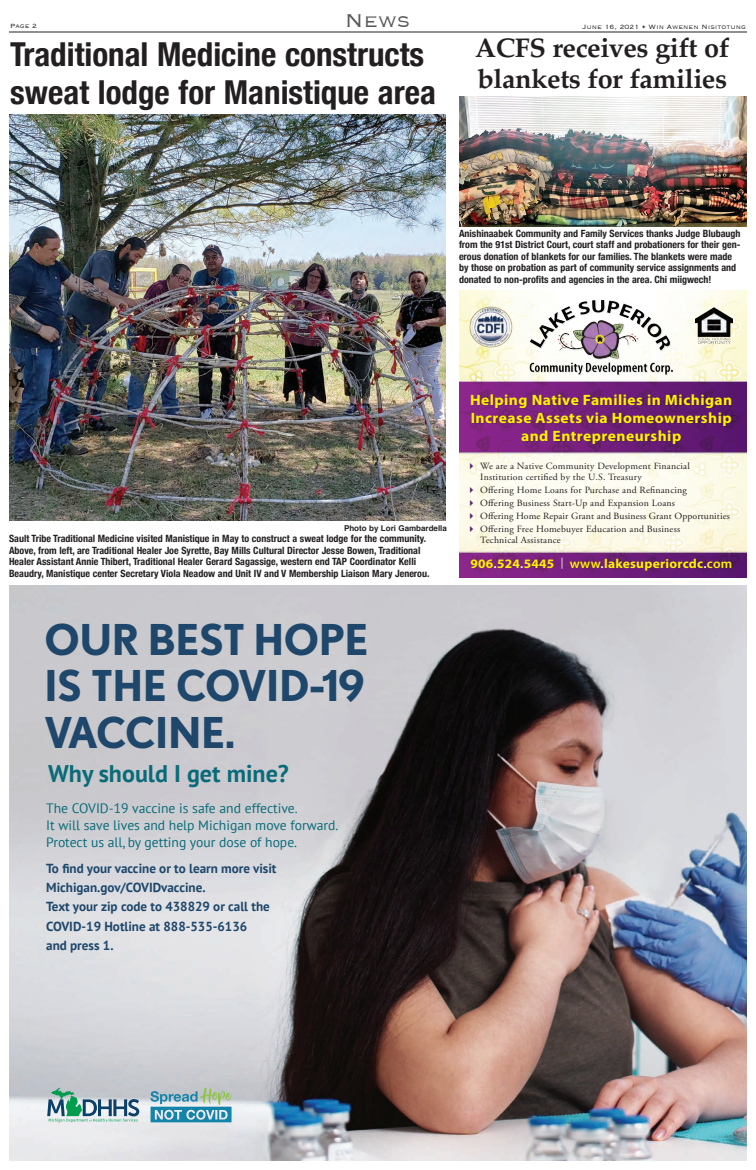
<style>
.page{position:relative;width:756px;height:1170px;background:#fff}
.page>*{position:absolute;margin:0;border:0;box-sizing:border-box;transform-origin:0 0}
.t1{font:700 42.5px/46.5px "Nobel";letter-spacing:-.01em;color:#1e476b;text-align:justify}
.t2{font:700 condensed 33px/37.9px "Helvetica Neue";color:#231f20}
.t3{font:700 27px/31.1px "Palatino";letter-spacing:-.015em;color:#231f20}
.t4{font:700 24.1px "PT Sans";color:#096b79}
.t5{font:300 24px "Copperplate";color:#57585a}
.t6{font:700 15px/18px "Myriad Pro";letter-spacing:.03em;color:#fff101;text-align:center}
.t7{font:13.6px/17px "PT Sans";color:#096b79}
.t8{font:700 13.1px/19.2px "PT Sans";color:#1e476b}
.t9{font:700 13px "Myriad Pro";letter-spacing:.02em;color:#fff101}
.t10{font:700 condensed 10px/11.5px "Helvetica Neue";color:#231f20}
.t11{font:9.5px/11.4px "Adobe Garamond Pro";letter-spacing:.02em;color:#231f20}
.t12{font:300 8px "Copperplate";color:#231f20}
.t13{font:700 8px "Helvetica";color:#231f20}
.s1{color:#56266e}
.s2{font-weight:600;color:#fff}
.s3{font-weight:400;font-size:11px;color:#fff}
.s4{font-weight:600}
</style>
<div class="page">
<hr style="left:9px;top:32px;width:738px;height:1px;background:#231f20">
<img style="left:9px;top:585px;width:738px;height:576px">
<svg style="left:47px;top:1088px;width:92px;height:34px;background:#95b5b6"></svg>
<svg style="left:150px;top:1088px;width:82px;height:34px;background:#82b4c0"></svg>
<img style="left:459px;top:290px;width:287px;height:288px">
<img style="left:526px;top:298px;width:149px;height:78px">
<img style="left:467px;top:304px;width:46px;height:45px">
<img style="left:695px;top:308px;width:37px;height:36px">
<div style="left:471px;top:395px;width:261px;height:50px;background:#231f20;opacity:.2"></div>
<div style="left:471px;top:558px;width:262px;height:13px;background:#231f20;opacity:.2"></div>
<img style="left:459px;top:96px;width:288px;height:131px">
<img style="left:9px;top:115px;width:436px;height:406px">
<p class="t12" style="left:10px;top:20px;width:29px">Page 2</p>
<h3 class="t5" style="left:345px;top:5px;width:67px">News</h3>
<p class="t12" style="left:583px;top:21px;width:165px">June 16, 2021 • Win Awenen Nisitotung</p>
<h2 class="t2" style="left:10px;top:33px;width:427px">Traditional Medicine constructs sweat lodge for Manistique area</h2>
<h3 class="t3" style="left:475px;top:31px;width:256px">ACFS receives gift of blankets for families</h3>
<p class="t10" style="left:459px;top:227px;width:283px">Anishinaabek Community and Family Services thanks Judge Blubaugh from the 91st District Court, court staff and probationers for their gen&shy;erous donation of blankets for our families. The blankets were made by those on probation as part of community service assignments and donated to non-profits and agencies in the area. Chi miigwech!</p>
<p class="t13" style="left:344px;top:521px;width:104px">Photo by Lori Gambardella</p>
<p class="t10" style="left:9px;top:532px;width:422px">Sault Tribe Traditional Medicine visited Manistique in May to construct a sweat lodge for the community.<br>Above, from left, are Traditional Healer Joe Syrette, Bay Mills Cultural Director Jesse Bowen, Traditional Healer Assistant Annie Thibert, Traditional Healer Gerard Sagassige, western end TAP Coordinator Kelli Beaudry, Manistique center Secretary Viola Neadow and Unit IV and V Membership Liaison Mary Jenerou.</p>
<h1 class="t1" style="left:44px;top:616px;width:326px">OUR BEST HOPE IS THE COVID-19<br>VACCINE.</h1>
<h3 class="t4" style="left:48px;top:757px;width:242px">Why should I get mine?</h3>
<h3 class="t7" style="left:46px;top:799px;width:294px">The COVID-19 vaccine is safe and effective.<br>It will save lives and help Michigan move forward.<br>Protect us all, by getting your dose of hope.</h3>
<h3 class="t8" style="left:46px;top:859px;width:232px">To find your vaccine or to learn more visit<br>Michigan.gov/COVIDvaccine.<br>Text your zip code to 438829 or call the<br>COVID-19 Hotline at 888-535-6136<br>and press 1.</h3>
<h3 class="t6" style="left:470px;top:391px;width:264px">Helping Native Families in Michigan<br>Increase Assets via Homeownership and Entrepreneurship</h3>
<p class="t11" style="left:480px;top:460px;width:211px;text-indent:-14px"><span class="s1">✔</span> We are a Native Community Development Financial<br>Institution certified by the U.S. Treasury</p>
<p class="t11" style="left:466px;top:485px;width:222px"><span class="s1">✔</span> Offering Home Loans for Purchase and Refinancing</p>
<p class="t11" style="left:466px;top:497px;width:210px"><span class="s1">✔</span> Offering Business Start-Up and Expansion Loans</p>
<p class="t11" style="left:466px;top:510px;width:265px"><span class="s1">✔</span> Offering Home Repair Grant and Business Grant Opportunities</p>
<p class="t11" style="left:480px;top:523px;width:201px;text-indent:-14px"><span class="s1">✔</span> Offering Free Homebuyer Education and Business<br>Technical Assistance</p>
<h3 class="t9" style="left:470px;top:555px;width:263px">906<span class="s2">.</span>524<span class="s2">.</span>5445 <span class="s3">|</span> <span class="s4">www</span><span class="s2">.</span>lakesuperiorcdc<span class="s2">.</span><span class="s4">com</span></h3>
</div>
